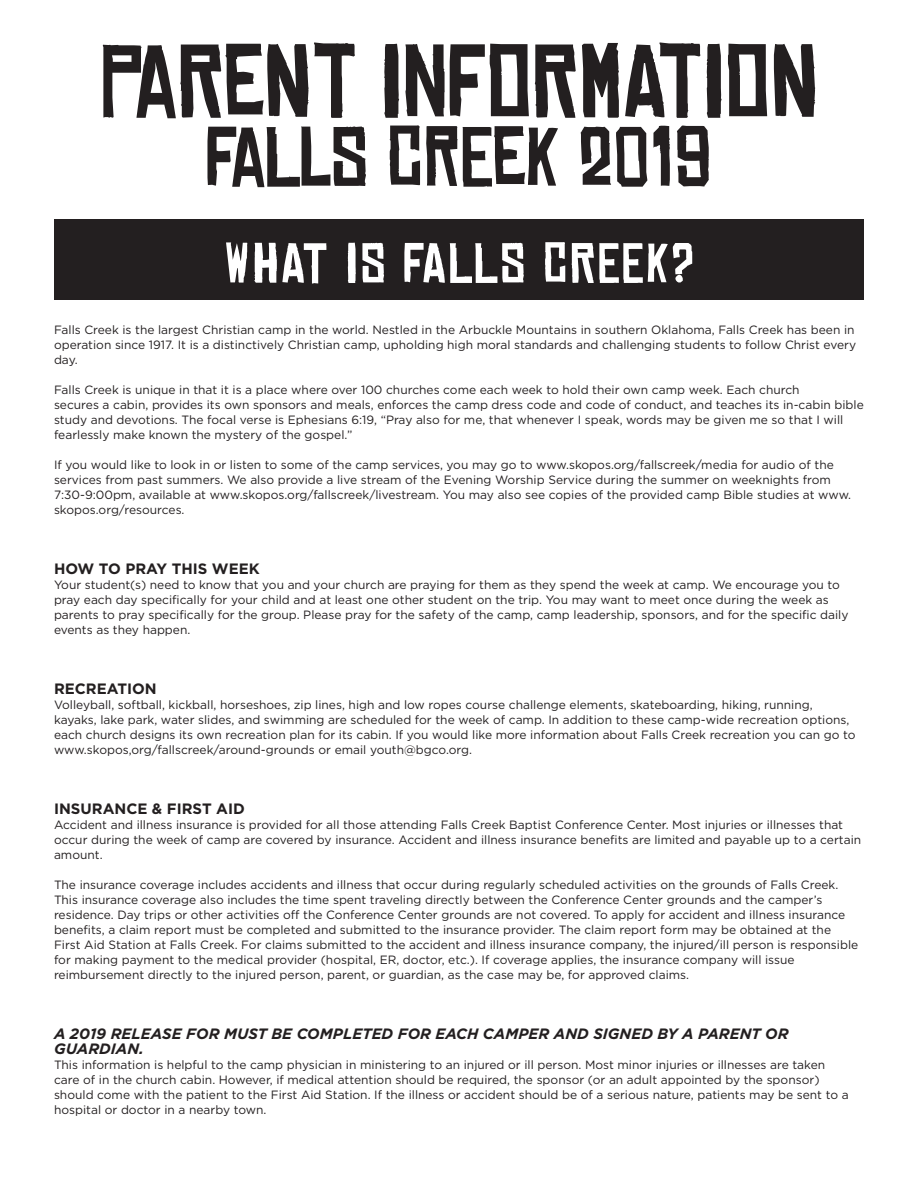
<style>
.page{position:relative;width:918px;height:1188px;background:#fff}
.page>*{position:absolute;margin:0;border:0;box-sizing:border-box;transform-origin:0 0}
.t1{font:99px "Chinese Rocks Rg";color:#231f20}
.t2{font:81px "Chinese Rocks Rg";color:#231f20}
.t3{font:54px "Chinese Rocks Rg";letter-spacing:.05em;color:#fff}
.t4{font:italic 700 15px/15px "Gotham";color:#231f20}
.t5{font:700 15px "Gotham";color:#231f20}
.t6{font:12px/15px "Gotham";color:#231f20}
</style>
<div class="page">
<div style="left:54px;top:219px;width:810px;height:81px;background:#231f20"></div>
<p class="t1" style="left:100px;top:29px;width:720px">PARENT INFORMATION</p>
<p class="t2" style="left:206px;top:114px;width:507px">FALLS CREEK 2019</p>
<p class="t3" style="left:224px;top:234px;width:471px">WHAT IS FALLS CREEK?</p>
<p class="t6" style="left:54px;top:322px;width:804px">Falls Creek is the largest Christian camp in the world. Nestled in the Arbuckle Mountains in southern Oklahoma, Falls Creek has been in operation since 1917. It is a distinctively Christian camp, upholding high moral standards and challenging students to follow Christ every day.</p>
<p class="t6" style="left:54px;top:382px;width:747px">Falls Creek is unique in that it is a place where over 100 churches come each week to hold their own camp week. Each church</p>
<p class="t6" style="left:54px;top:397px;width:811px">secures a cabin, provides its own sponsors and meals, enforces the camp dress code and code of conduct, and teaches its in-cabin bible study and devotions. The focal verse is Ephesians 6:19, “Pray also for me, that whenever I speak, words may be given me so that I will fearlessly make known the mystery of the gospel.”</p>
<p class="t6" style="left:54px;top:457px;width:781px">If you would like to look in or listen to some of the camp services, you may go to www.skopos.org/fallscreek/media for audio of the</p>
<p class="t6" style="left:54px;top:472px;width:778px">services from past summers. We also provide a live stream of the Evening Worship Service during the summer on weeknights from</p>
<p class="t6" style="left:54px;top:487px;width:799px">7:30-9:00pm, available at www.skopos.org/fallscreek/livestream. You may also see copies of the provided camp Bible studies at www. skopos.org/resources.</p>
<p class="t5" style="left:54px;top:560px;width:207px">HOW TO PRAY THIS WEEK</p>
<p class="t6" style="left:54px;top:577px;width:796px">Your student(s) need to know that you and your church are praying for them as they spend the week at camp. We encourage you to pray each day specifically for your child and at least one other student on the trip. You may want to meet once during the week as parents to pray specifically for the group. Please pray for the safety of the camp, camp leadership, sponsors, and for the specific daily events as they happen.</p>
<p class="t5" style="left:54px;top:680px;width:104px">RECREATION</p>
<p class="t6" style="left:54px;top:697px;width:760px">Volleyball, softball, kickball, horseshoes, zip lines, high and low ropes course challenge elements, skateboarding, hiking, running,</p>
<p class="t6" style="left:54px;top:712px;width:803px">kayaks, lake park, water slides, and swimming are scheduled for the week of camp. In addition to these camp-wide recreation options, each church designs its own recreation plan for its cabin. If you would like more information about Falls Creek recreation you can go to www.skopos,org/fallscreek/around-grounds or email youth@bgco.org.</p>
<p class="t5" style="left:54px;top:800px;width:192px">INSURANCE &amp; FIRST AID</p>
<p class="t6" style="left:54px;top:817px;width:809px">Accident and illness insurance is provided for all those attending Falls Creek Baptist Conference Center. Most injuries or illnesses that occur during the week of camp are covered by insurance. Accident and illness insurance benefits are limited and payable up to a certain amount.</p>
<p class="t6" style="left:54px;top:877px;width:806px">The insurance coverage includes accidents and illness that occur during regularly scheduled activities on the grounds of Falls Creek.<br>This insurance coverage also includes the time spent traveling directly between the Conference Center grounds and the camper’s residence. Day trips or other activities off the Conference Center grounds are not covered. To apply for accident and illness insurance benefits, a claim report must be completed and submitted to the insurance provider. The claim report form may be obtained at the First Aid Station at Falls Creek. For claims submitted to the accident and illness insurance company, the injured/ill person is responsible for making payment to the medical provider (hospital, ER, doctor, etc.). If coverage applies, the insurance company will issue reimbursement directly to the injured person, parent, or guardian, as the case may be, for approved claims.</p>
<p class="t4" style="left:54px;top:1026px;width:736px">A 2019 RELEASE FOR MUST BE COMPLETED FOR EACH CAMPER AND SIGNED BY A PARENT OR<br>GUARDIAN.</p>
<p class="t6" style="left:54px;top:1057px;width:773px">This information is helpful to the camp physician in ministering to an injured or ill person. Most minor injuries or illnesses are taken</p>
<p class="t6" style="left:54px;top:1072px;width:767px">care of in the church cabin. However, if medical attention should be required, the sponsor (or an adult appointed by the sponsor)</p>
<p class="t6" style="left:54px;top:1087px;width:796px">should come with the patient to the First Aid Station. If the illness or accident should be of a serious nature, patients may be sent to a hospital or doctor in a nearby town.</p>
</div>
